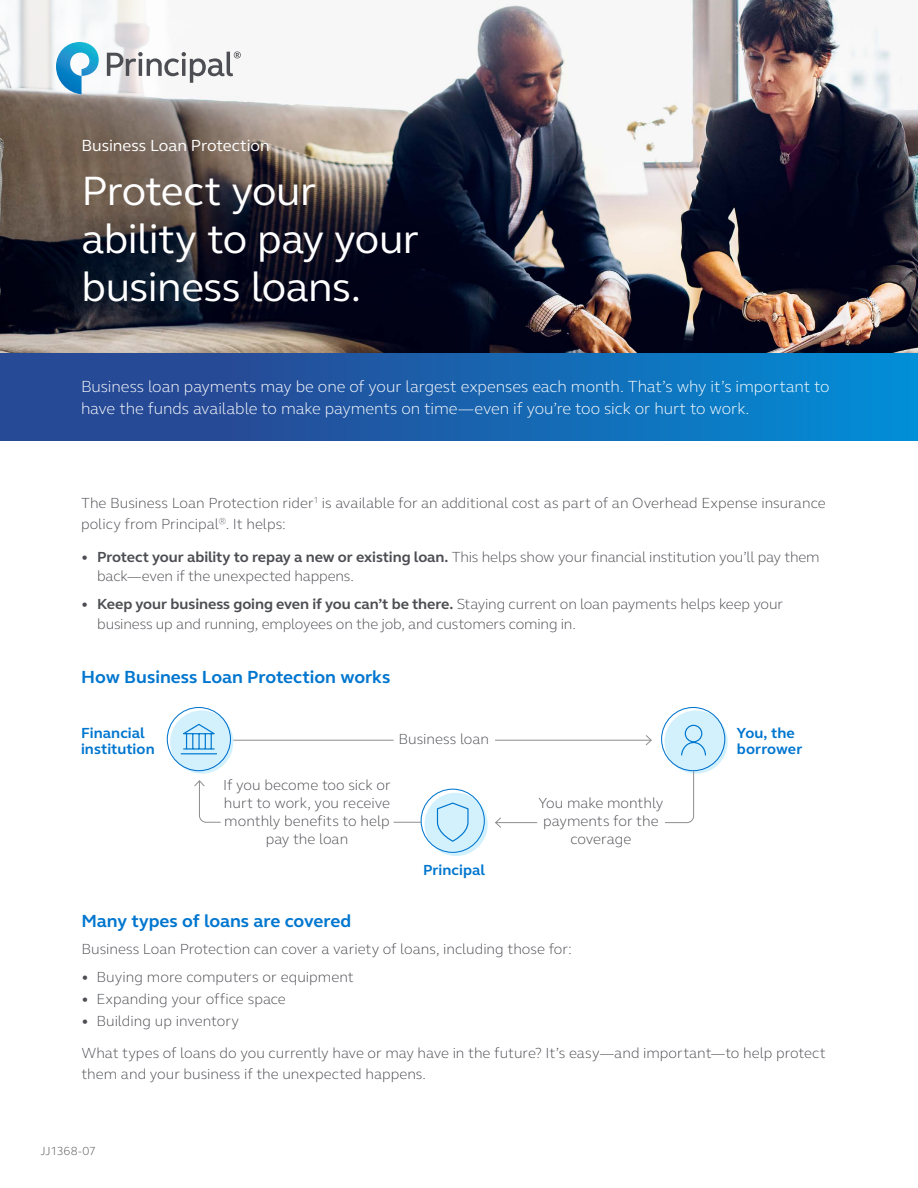
<style>
.page{position:relative;width:918px;height:1188px;background:#fff}
.page>*{position:absolute;margin:0;border:0;box-sizing:border-box;transform-origin:0 0}
.t1{font:42px/48px "FS Elliot Pro";letter-spacing:-.015em;color:#fff}
.t2{font:700 18px "FS Elliot Pro";color:#0076cf}
.t3{font:300 16.5px/22.5px "FS Elliot Pro";letter-spacing:-.005em;color:#fff}
.t4{font:16.5px "FS Elliot Pro";letter-spacing:-.005em;color:#fff}
.t5{font:300 15px/18px "FS Elliot Pro";letter-spacing:-.005em;color:#4d4e53}
.t6{font:700 15px/16.5px "FS Elliot Pro";letter-spacing:.005em;color:#0076cf}
.t7{font:300 12px "FS Elliot Pro";letter-spacing:-.02em;color:#4d4e53}
.s1{font-weight:700}
</style>
<div class="page">
<img style="left:0;top:0;width:918px;height:354px">
<hr style="left:233px;top:740px;width:418px;height:1px;background:#8d8d8f">
<svg style="left:645px;top:735px;width:7px;height:11px"></svg>
<div style="left:394px;top:722px;width:101px;height:32px;background:#fff"></div>
<svg style="left:167px;top:707px;width:63px;height:64px"></svg>
<div style="left:170px;top:710px;width:63px;height:64px;background:#d2f1fd;border-radius:50%"></div>
<svg style="left:180px;top:723px;width:37px;height:32px"></svg>
<svg style="left:662px;top:707px;width:63px;height:64px"></svg>
<div style="left:664px;top:710px;width:64px;height:64px;background:#d2f1fd;border-radius:50%"></div>
<svg style="left:681px;top:724px;width:25px;height:32px"></svg>
<svg style="left:495px;top:770px;width:199px;height:58px"></svg>
<svg style="left:194px;top:780px;width:228px;height:43px"></svg>
<div style="left:537px;top:797px;width:128px;height:48px;background:#fff"></div>
<div style="left:221px;top:775px;width:173px;height:73px;background:#fff"></div>
<div style="left:424px;top:793px;width:64px;height:63px;background:#d2f1fd;border-radius:50%"></div>
<div style="left:421px;top:789px;width:64px;height:64px;border:1px solid #0076cf;border-radius:50%"></div>
<svg style="left:436px;top:802px;width:33px;height:40px"></svg>
<svg style="left:0;top:87px;width:273px;height:247px;background:#474142"></svg>
<svg style="left:0;top:0;width:241px;height:100px"></svg>
<div style="left:0;top:354px;width:918px;height:86px;background:linear-gradient(to right,#2e3d8a,#038bd4)"></div>
<p class="t4" style="left:81px;top:134px;width:190px">Business Loan Protection</p>
<h1 class="t1" style="left:81px;top:166px;width:339px">Protect your ability to pay your business loans.</h1>
<p class="t3" style="left:81px;top:375px;width:750px">Business loan payments may be one of your largest expenses each month. That’s why it’s important to have the funds available to make payments on time—even if you’re too sick or hurt to work.</p>
<p class="t5" style="left:81px;top:491px;width:746px;line-height:21px">The Business Loan Protection rider<sup>1</sup> is available for an additional cost as part of an Overhead Expense insurance policy from Principal<sup>®</sup>. It helps:</p>
<p class="t5" style="left:97px;top:546px;width:724px;line-height:19.5px;text-indent:-16px">• <span class="s1">Protect your ability to repay a new or existing loan.</span> This helps show your financial institution you’ll pay them back—even if the unexpected happens.</p>
<p class="t5" style="left:97px;top:594px;width:687px;line-height:19.5px;text-indent:-16px">• <span class="s1">Keep your business going even if you can’t be there.</span> Staying current on loan payments helps keep your business up and running, employees on the job, and customers coming in.</p>
<p class="t2" style="left:81px;top:664px;width:311px">How Business Loan Protection works</p>
<p class="t6" style="left:81px;top:724px;width:75px">Financial institution</p>
<p class="t5" style="left:399px;top:729px;width:92px">Business loan</p>
<p class="t5" style="left:223px;top:776px;width:169px;text-align:center">If you become too sick or hurt to work, you receive monthly benefits to help pay the loan</p>
<p class="t6" style="left:423px;top:861px;width:64px">Principal</p>
<p class="t5" style="left:539px;top:793px;width:126px;text-align:center">You make monthly payments for the coverage</p>
<p class="t6" style="left:737px;top:724px;width:67px">You, the borrower</p>
<p class="t2" style="left:81px;top:909px;width:271px">Many types of loans are covered</p>
<p class="t5" style="left:81px;top:940px;width:492px">Business Loan Protection can cover a variety of loans, including those for:</p>
<p class="t5" style="left:81px;top:967px;width:274px"><span class="s1">•</span> Buying more computers or equipment</p>
<p class="t5" style="left:81px;top:989px;width:206px"><span class="s1">•</span> Expanding your office space</p>
<p class="t5" style="left:81px;top:1005px;width:746px;line-height:32.1px"><span class="s1">•</span> Building up inventory<br>What types of loans do you currently have or may have in the future? It’s easy—and important—to help protect</p>
<p class="t5" style="left:81px;top:1065px;width:346px">them and your business if the unexpected happens.</p>
<p class="t7" style="left:40px;top:1143px;width:57px">JJ1368-07</p>
</div>
